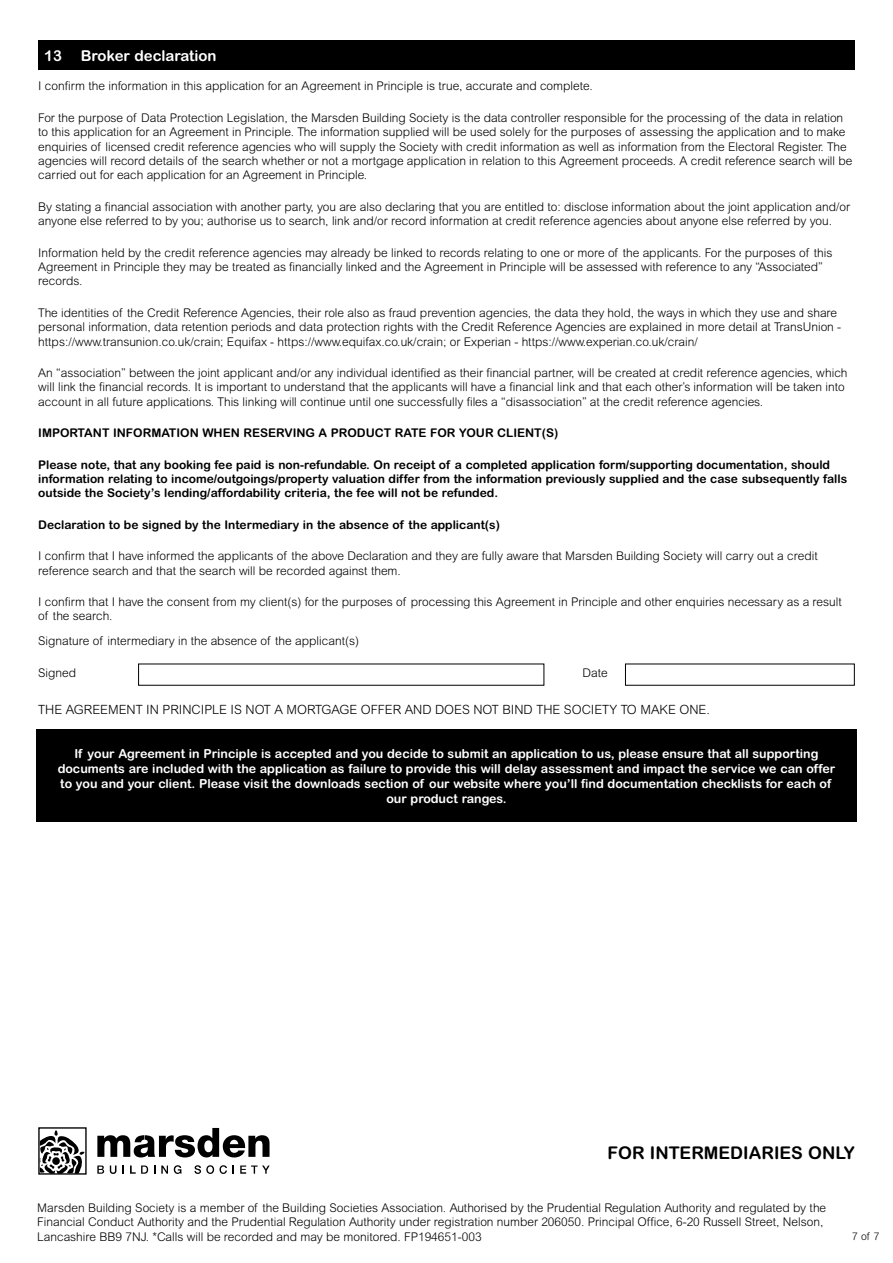
<style>
.page{position:relative;width:893px;height:1263px;background:#fff}
.page>*{position:absolute;margin:0;border:0;box-sizing:border-box;transform-origin:0 0}
.t1{font:700 17.55px "Arial Rounded MT Std";color:#000}
.t2{font:700 15px "Arial Rounded MT Std";color:#fff}
.t3{font:300 12.75px "Arial Rounded MT Std";color:#000}
.t4{font:700 12.45px/15px "Arial Rounded MT Std";color:#fff;text-align:center}
.t5{font:300 12px/14.4px "Arial Rounded MT Std";color:#000}
.t6{font:700 12px/14.4px "Arial Rounded MT Std";color:#000}
.t7{font:300 10.5px "Arial Rounded MT Std";color:#000}
</style>
<div class="page">
<div style="left:36px;top:729px;width:821px;height:93px;background:#000"></div>
<div style="left:38px;top:40px;width:817px;height:30px;background:#000"></div>
<svg style="left:40px;top:1130px;width:45px;height:42px"></svg>
<svg style="left:97px;top:1128px;width:173px;height:29px"></svg>
<svg style="left:97px;top:1165px;width:7px;height:9px"></svg>
<svg style="left:110px;top:1165px;width:6px;height:9px"></svg>
<svg style="left:130px;top:1165px;width:18px;height:9px"></svg>
<svg style="left:161px;top:1165px;width:7px;height:9px"></svg>
<svg style="left:174px;top:1165px;width:7px;height:9px"></svg>
<svg style="left:195px;top:1165px;width:19px;height:9px"></svg>
<svg style="left:220px;top:1165px;width:7px;height:9px"></svg>
<svg style="left:240px;top:1165px;width:30px;height:9px"></svg>
<p class="t2" style="left:44px;top:47px;width:174px">13 Broker declaration</p>
<p class="t5" style="left:38px;top:79px;width:556px">I confirm the information in this application for an Agreement in Principle is true, accurate and complete.</p>
<p class="t5" style="left:38px;top:110px;width:816px">For the purpose of Data Protection Legislation, the Marsden Building Society is the data controller responsible for the processing of the data in relation to this application for an Agreement in Principle. The information supplied will be used solely for the purposes of assessing the application and to make enquiries of licensed credit reference agencies who will supply the Society with credit information as well as information from the Electoral Register. The agencies will record details of the search whether or not a mortgage application in relation to this Agreement proceeds. A credit reference search will be carried out for each application for an Agreement in Principle.</p>
<p class="t5" style="left:38px;top:199px;width:813px">By stating a financial association with another party, you are also declaring that you are entitled to: disclose information about the joint application and/or anyone else referred to by you; authorise us to search, link and/or record information at credit reference agencies about anyone else referred by you.</p>
<p class="t5" style="left:38px;top:245px;width:796px">Information held by the credit reference agencies may already be linked to records relating to one or more of the applicants. For the purposes of this<br>Agreement in Principle they may be treated as financially linked and the Agreement in Principle will be assessed with reference to any “Associated” records.</p>
<p class="t5" style="left:38px;top:305px;width:804px">The identities of the Credit Reference Agencies, their role also as fraud prevention agencies, the data they hold, the ways in which they use and share personal information, data retention periods and data protection rights with the Credit Reference Agencies are explained in more detail at TransUnion - https://www.transunion.co.uk/crain; Equifax - https://www.equifax.co.uk/crain; or Experian - https://www.experian.co.uk/crain/</p>
<p class="t5" style="left:38px;top:365px;width:811px">An “association” between the joint applicant and/or any individual identified as their financial partner, will be created at credit reference agencies, which will link the financial records. It is important to understand that the applicants will have a financial link and that each other’s information will be taken into account in all future applications. This linking will continue until one successfully files a “disassociation” at the credit reference agencies.</p>
<p class="t6" style="left:38px;top:426px;width:521px">IMPORTANT INFORMATION WHEN RESERVING A PRODUCT RATE FOR YOUR CLIENT(S)</p>
<p class="t6" style="left:38px;top:457px;width:810px">Please note, that any booking fee paid is non-refundable. On receipt of a completed application form/supporting documentation, should information relating to income/outgoings/property valuation differ from the information previously supplied and the case subsequently falls outside the Society’s lending/affordability criteria, the fee will not be refunded.</p>
<p class="t6" style="left:38px;top:517px;width:463px">Declaration to be signed by the Intermediary in the absence of the applicant(s)</p>
<p class="t5" style="left:38px;top:549px;width:781px">I confirm that I have informed the applicants of the above Declaration and they are fully aware that Marsden Building Society will carry out a credit reference search and that the search will be recorded against them.</p>
<p class="t5" style="left:38px;top:594px;width:805px">I confirm that I have the consent from my client(s) for the purposes of processing this Agreement in Principle and other enquiries necessary as a result of the search.</p>
<p class="t5" style="left:38px;top:633px;width:322px">Signature of intermediary in the absence of the applicant(s)</p>
<p class="t5" style="left:38px;top:666px;width:40px">Signed</p>
<p class="t5" style="left:583px;top:666px;width:27px">Date</p>
<p class="t3" style="left:38px;top:702px;width:673px">THE AGREEMENT IN PRINCIPLE IS NOT A MORTGAGE OFFER AND DOES NOT BIND THE SOCIETY TO MAKE ONE.</p>
<p class="t4" style="left:58px;top:746px;width:779px">If your Agreement in Principle is accepted and you decide to submit an application to us, please ensure that all supporting documents are included with the application as failure to provide this will delay assessment and impact the service we can offer to you and your client. Please visit the downloads section of our website where you’ll find documentation checklists for each of our product ranges.</p>
<h1 class="t1" style="left:607px;top:1143px;width:249px">FOR INTERMEDIARIES ONLY</h1>
<p class="t5" style="left:37px;top:1200px;width:790px">Marsden Building Society is a member of the Building Societies Association. Authorised by the Prudential Regulation Authority and regulated by the<br>Financial Conduct Authority and the Prudential Regulation Authority under registration number 206050. Principal Office, 6-20 Russell Street, Nelson,<br>Lancashire BB9 7NJ. *Calls will be recorded and may be monitored. FP194651-003</p>
<p class="t7" style="left:852px;top:1230px;width:29px">7 of 7</p>
</div>
